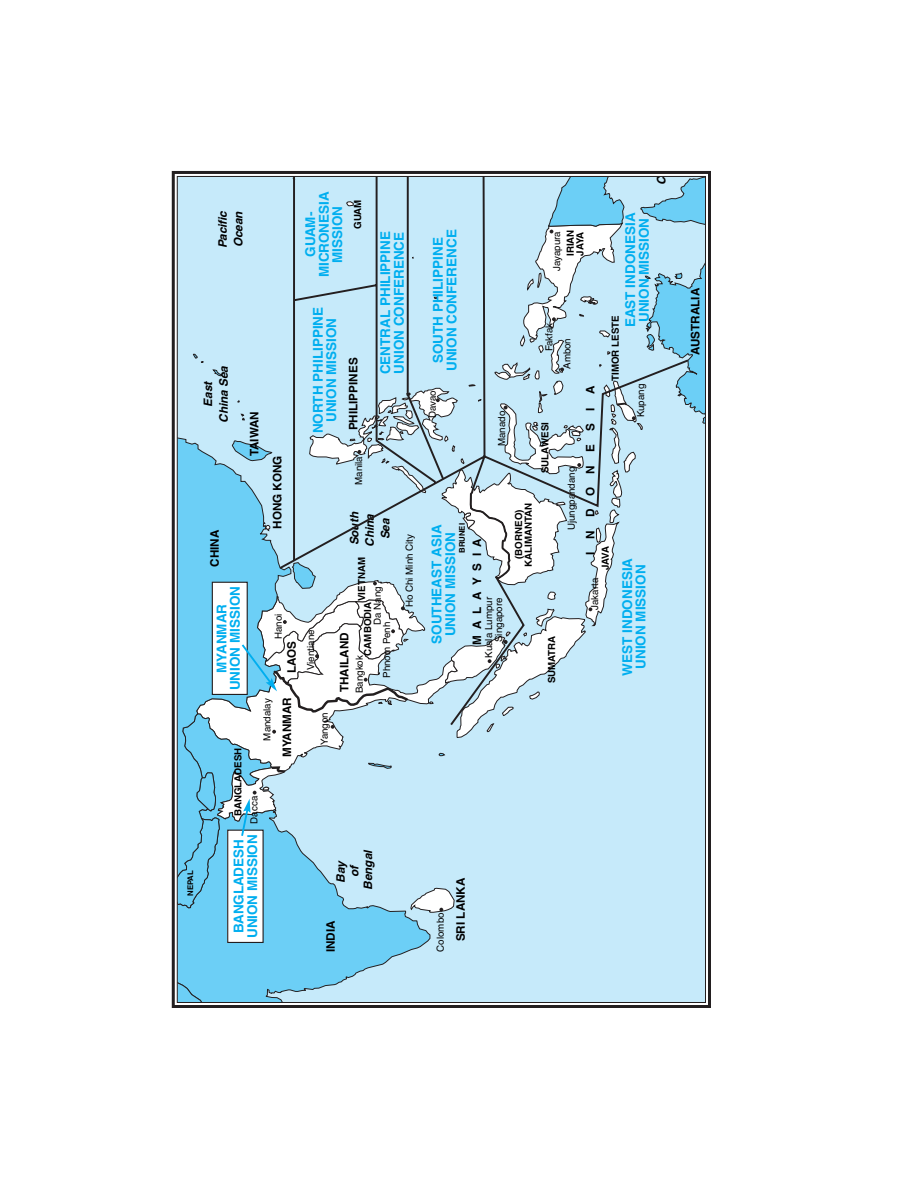
<style>
.page{position:relative;width:918px;height:1188px;background:#fff}
.page>*{position:absolute;margin:0;border:0;box-sizing:border-box;transform-origin:0 0}
.t1{font:700 13.5px/13.5px "Helvetica";color:#00aeef;text-align:center}
.t2{font:700 11.7px "Helvetica";color:#000}
.t3{font:italic 700 11.7px/15.6px "Helvetica";color:#000;text-align:center}
.t4{font:9.75px "Helvetica";color:#000}
.t5{font:700 9.75px/9.8px "Helvetica";color:#000;text-align:center}
.t6{font:700 7.8px "Helvetica";color:#000}
</style>
<div class="page">
<div style="left:430px;top:913px;width:274px;height:88px;background:#c6eafa"></div>
<svg style="left:252px;top:913px;width:178px;height:88px"></svg>
<div style="left:179px;top:979px;width:73px;height:22px;background:#6ccff6"></div>
<div style="left:179px;top:913px;width:112px;height:66px;background:#6ccff6"></div>
<div style="left:172px;top:171px;width:539px;height:837px;border:3px solid #231f20"></div>
<div style="left:228px;top:830px;width:35px;height:112px;background:#fff"></div>
<div style="left:227px;top:830px;width:37px;height:113px;border:1px solid #231f20"></div>
<svg style="left:177px;top:176px;width:528px;height:737px"></svg>
<p class="t6" style="left:188px;top:896px;width:27px;rotate:-90deg">NEPAL</p>
<p class="t3" style="left:216px;top:248px;width:41px;text-align:left;rotate:-90deg">Pacific<br>Ocean</p>
<p class="t3" style="left:201px;top:423px;width:60px;rotate:-90deg">East<br>China Sea</p>
<p class="t2" style="left:250px;top:456px;width:47px;rotate:-90deg">TAIWAN</p>
<p class="t2" style="left:211px;top:567px;width:39px;rotate:-90deg">CHINA</p>
<p class="t1" style="left:216px;top:690px;width:106px;rotate:-90deg">MYANMAR<br>UNION MISSION</p>
<p class="t1" style="left:305px;top:277px;width:87px;rotate:-90deg">GUAM-<br>MICRONESIA<br>MISSION</p>
<p class="t5" style="left:354px;top:229px;width:31px;rotate:-90deg">GUAM</p>
<p class="t1" style="left:313px;top:433px;width:128px;rotate:-90deg">NORTH PHILIPPINE<br>UNION MISSION</p>
<p class="t2" style="left:349px;top:430px;width:74px;rotate:-90deg">PHILIPPINES</p>
<p class="t1" style="left:380px;top:374px;width:145px;text-align:left;rotate:-90deg">CENTRAL PHILIPPINE<br>UNION CONFERENCE</p>
<p class="t1" style="left:446px;top:371px;width:143px;rotate:-90deg">UNION CONFERENCE</p>
<p class="t1" style="left:433px;top:363px;width:128px;rotate:-90deg">SOUTH PHILIPPINE</p>
<p class="t4" style="left:429px;top:418px;width:29px;rotate:-90deg">Davao</p>
<p class="t4" style="left:498px;top:446px;width:37px;rotate:-90deg">Manado</p>
<p class="t2" style="left:273px;top:529px;width:75px;rotate:-90deg">HONG KONG</p>
<p class="t4" style="left:355px;top:485px;width:30px;rotate:-90deg">Manila</p>
<p class="t3" style="left:348px;top:547px;width:36px;rotate:-90deg">South<br>China<br>Sea</p>
<p class="t5" style="left:358px;top:601px;width:45px;rotate:-90deg">VIETNAM</p>
<p class="t4" style="left:374px;top:625px;width:40px;rotate:-90deg">Da Nang</p>
<p class="t5" style="left:364px;top:656px;width:55px;rotate:-90deg">CAMBODIA</p>
<p class="t4" style="left:275px;top:639px;width:27px;rotate:-90deg">Hanoi</p>
<p class="t4" style="left:383px;top:678px;width:57px;rotate:-90deg">Phnom Penh</p>
<p class="t4" style="left:307px;top:670px;width:42px;rotate:-90deg">Vientiane</p>
<p class="t2" style="left:340px;top:692px;width:61px;rotate:-90deg">THAILAND</p>
<p class="t2" style="left:288px;top:673px;width:34px;rotate:-90deg">LAOS</p>
<p class="t4" style="left:356px;top:693px;width:39px;rotate:-90deg">Bangkok</p>
<p class="t4" style="left:406px;top:607px;width:75px;rotate:-90deg">Ho Chi Minh City</p>
<p class="t6" style="left:459px;top:553px;width:31px;rotate:-90deg">BRUNEI</p>
<p class="t1" style="left:431px;top:644px;width:121px;rotate:-90deg">SOUTHEAST ASIA<br>UNION MISSION</p>
<p class="t2" style="left:473px;top:645px;width:108px;rotate:-90deg">M A L A Y S I A</p>
<p class="t4" style="left:485px;top:658px;width:62px;rotate:-90deg">Kuala Lumpur</p>
<p class="t4" style="left:495px;top:642px;width:46px;rotate:-90deg">Singapore</p>
<p class="t5" style="left:234px;top:816px;width:70px;rotate:-90deg">BANGLADESH</p>
<p class="t4" style="left:263px;top:741px;width:43px;rotate:-90deg">Mandalay</p>
<p class="t4" style="left:250px;top:824px;width:29px;rotate:-90deg">Dacca</p>
<p class="t1" style="left:233px;top:938px;width:105px;rotate:-90deg">BANGLADESH<br>UNION MISSION</p>
<p class="t2" style="left:283px;top:757px;width:61px;rotate:-90deg">MYANMAR</p>
<p class="t4" style="left:321px;top:745px;width:34px;rotate:-90deg">Yangon</p>
<p class="t3" style="left:335px;top:890px;width:41px;line-height:13.6px;rotate:-90deg">Bay<br>of<br>Bengal</p>
<p class="t2" style="left:327px;top:952px;width:33px;rotate:-90deg">INDIA</p>
<p class="t4" style="left:437px;top:952px;width:41px;rotate:-90deg">Colombo</p>
<p class="t2" style="left:456px;top:941px;width:65px;rotate:-90deg">SRI LANKA</p>
<p class="t3" style="left:655px;top:185px;width:19px;rotate:-90deg">Co</p>
<p class="t5" style="left:515px;top:567px;width:66px;rotate:-90deg">(BORNEO)<br>KALIMANTAN</p>
<p class="t5" style="left:567px;top:256px;width:28px;text-align:left;rotate:-90deg">IRIAN<br>JAYA</p>
<p class="t4" style="left:553px;top:271px;width:41px;rotate:-90deg">Jayapura</p>
<p class="t4" style="left:545px;top:351px;width:30px;rotate:-90deg">Fakfak</p>
<p class="t4" style="left:563px;top:369px;width:32px;rotate:-90deg">Ambon</p>
<p class="t1" style="left:625px;top:327px;width:116px;rotate:-90deg">EAST INDONESIA<br>UNION MISSION</p>
<p class="t5" style="left:611px;top:381px;width:67px;rotate:-90deg">TIMOR LESTE</p>
<p class="t5" style="left:541px;top:473px;width:52px;rotate:-90deg">SULAWESI</p>
<p class="t5" style="left:548px;top:683px;width:49px;rotate:-90deg">SUMATRA</p>
<p class="t4" style="left:568px;top:530px;width:65px;rotate:-90deg">Ujungpandang</p>
<p class="t2" style="left:586px;top:555px;width:171px;rotate:-90deg">I N D O N E S I A</p>
<p class="t5" style="left:602px;top:570px;width:26px;rotate:-90deg">JAVA</p>
<p class="t4" style="left:591px;top:610px;width:34px;rotate:-90deg">Jakarta</p>
<p class="t4" style="left:637px;top:417px;width:35px;rotate:-90deg">Kupang</p>
<p class="t1" style="left:622px;top:676px;width:119px;rotate:-90deg">WEST INDONESIA<br>UNION MISSION</p>
<p class="t2" style="left:691px;top:355px;width:69px;rotate:-90deg">AUSTRALIA</p>
</div>
